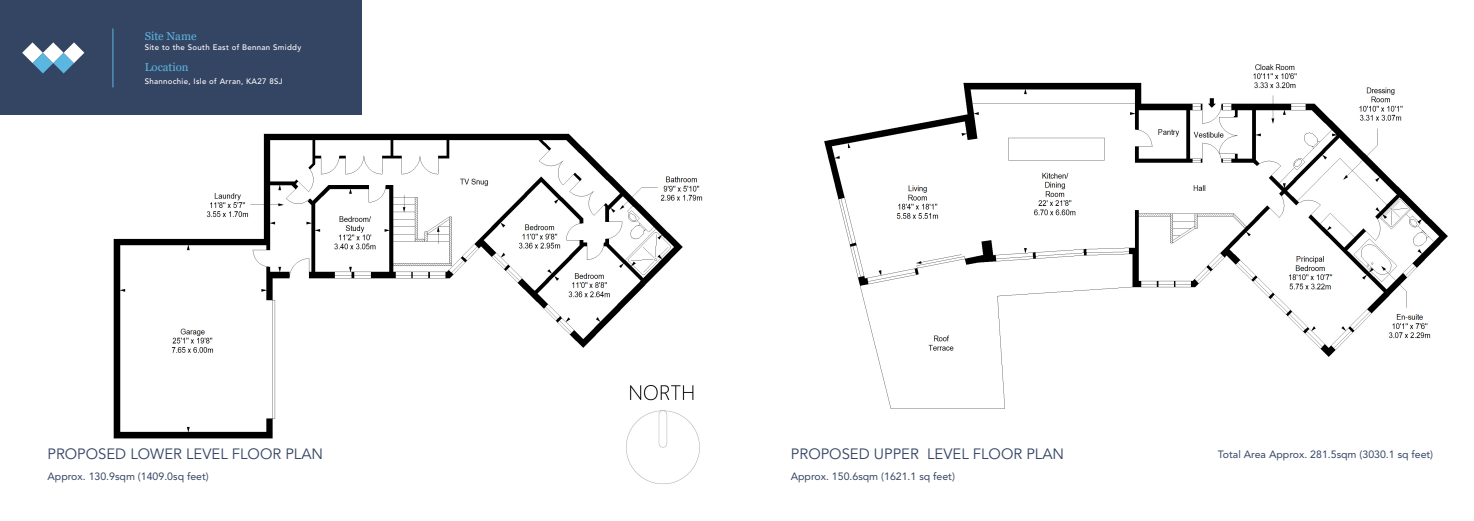
<style>
.page{position:relative;width:1474px;height:521px;background:#fff}
.page>*{position:absolute;margin:0;border:0;box-sizing:border-box;transform-origin:0 0}
.Front_page_-_Text{font:14.88px "Avenir LT Std";color:#344463}
.Paragraph_Style_1{font:11.38px "Georgia";color:#5bb6e0}
.Front_page_-_Text-2{font:10.59px "Avenir LT Std";color:#344463}
.Paragraph_Style_1-2{font:500 7.88px "Avenir LT Std";letter-spacing:.04em;color:#fff}
</style>
<div class="page">
<img style="left:113px;top:133px;width:590px;height:306px">
<img style="left:824px;top:64px;width:624px;height:345px">
<div style="left:1052px;top:401px;width:260px;height:24px;background:#fff"></div>
<div style="left:327px;top:399px;width:153px;height:36px;background:#fff"></div>
<div style="left:0;top:0;width:361px;height:114px;background:#344463"></div>
<svg style="left:22px;top:42px;width:62px;height:31px"></svg>
<hr style="left:112px;top:28px;width:1px;height:59px;background:#5bb6e0">
<img style="left:593px;top:379px;width:110px;height:105px">
<div style="left:395px;top:313px;width:79px;height:55px;background:#fff"></div>
<p class="Paragraph_Style_1" style="left:145px;top:29px;width:53px">Site Name</p>
<p class="Paragraph_Style_1-2" style="left:145px;top:42px;width:158px">Site to the South East of Bennan Smiddy</p>
<p class="Paragraph_Style_1" style="left:145px;top:60px;width:46px">Location</p>
<p class="Paragraph_Style_1-2" style="left:145px;top:77px;width:139px">Shannochie, Isle of Arran, KA27 8SJ</p>
<p class="Front_page_-_Text" style="left:47px;top:445px;width:277px">PROPOSED LOWER LEVEL FLOOR PLAN</p>
<p class="Front_page_-_Text" style="left:791px;top:445px;width:275px">PROPOSED UPPER LEVEL FLOOR PLAN</p>
<p class="Front_page_-_Text-2" style="left:790px;top:470px;width:166px">Approx. 150.6sqm (1621.1 sq feet)</p>
<p class="Front_page_-_Text-2" style="left:47px;top:470px;width:163px">Approx. 130.9sqm (1409.0sq feet)</p>
<p class="Front_page_-_Text-2" style="left:1217px;top:448px;width:217px">Total Area Approx. 281.5sqm (3030.1 sq feet)</p>
</div>
